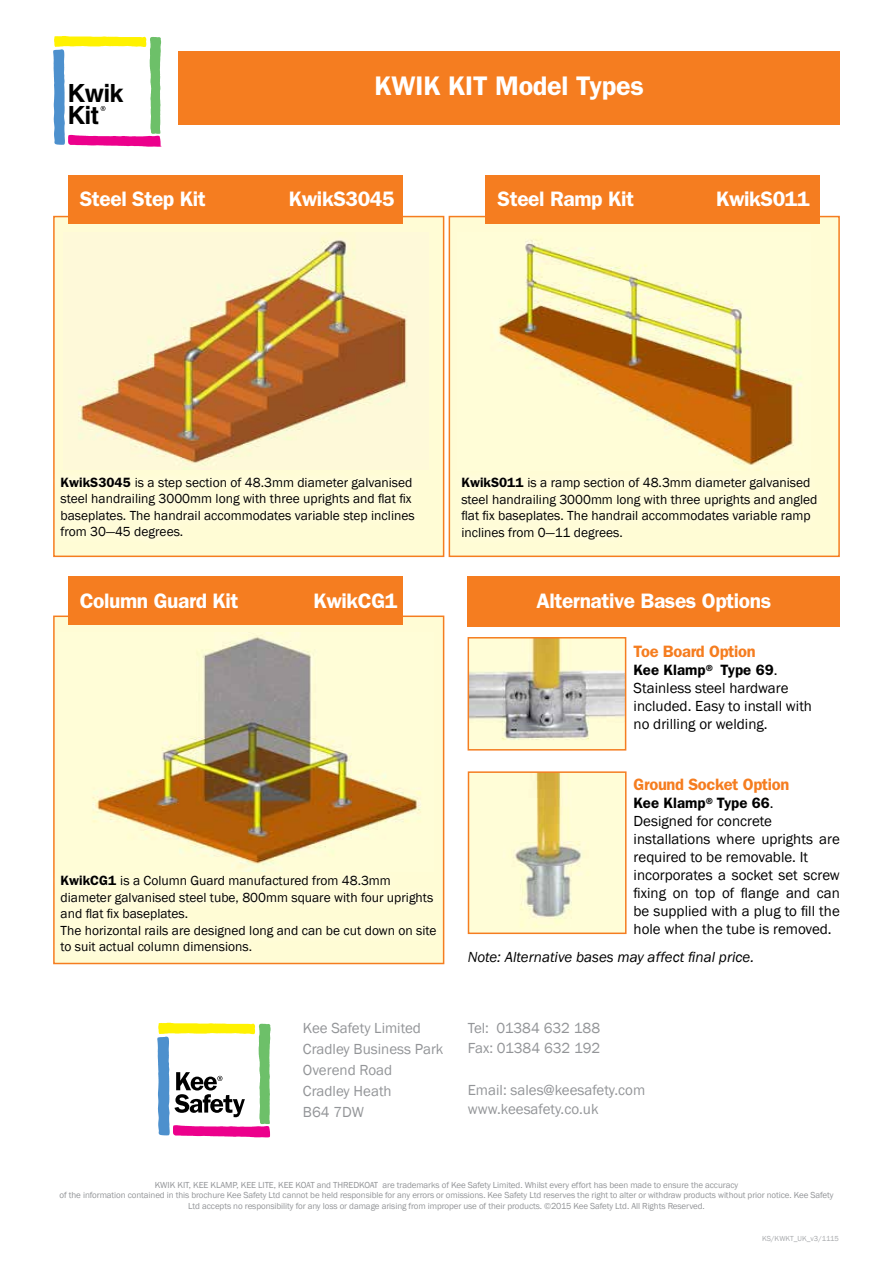
<style>
.page{position:relative;width:893px;height:1263px;background:#fff}
.page>*{position:absolute;margin:0;border:0;box-sizing:border-box;transform-origin:0 0}
.t1{font:600 27px "ITC Franklin Gothic Std";letter-spacing:-.01em;color:#fff}
.t2{font:700 25.05px/21.3px "Helvetica";letter-spacing:-.025em;color:#000}
.t3{font:600 21px "ITC Franklin Gothic Std";letter-spacing:-.02em;color:#fff}
.t4{font:600 16.5px "ITC Franklin Gothic Std";letter-spacing:-.02em;color:#f57d20}
.t5{font:15px/18px "Franklin Gothic";color:#000}
.t6{font:15px/21px "Franklin Gothic";color:#939598}
.t7{font:italic 15px "Franklin Gothic";color:#000}
.t8{font:600 15px "ITC Franklin Gothic Std";color:#000}
.t9{font:13.5px/16.5px "Franklin Gothic";color:#000}
.t10{font:9px/10.5px "Franklin Gothic";letter-spacing:-.01em;color:#939598;text-align:center}
.t11{font:7.5px "Franklin Gothic";color:#a7a9ac}
.s1{font-family:"ITC Franklin Gothic Std";font-weight:600}
.s2{font-family:"Franklin Gothic";font-weight:400}
</style>
<div class="page">
<div style="left:179px;top:51px;width:661px;height:73px;background:#f57d20"></div>
<div style="left:53px;top:216px;width:391px;height:341px;background:#fffcd5;border:2px solid #f57d20"></div>
<div style="left:68px;top:175px;width:334px;height:48px;background:#f57d20"></div>
<div style="left:52px;top:468px;width:371px;height:80px;background:#fffcd9"></div>
<div style="left:449px;top:216px;width:391px;height:341px;background:#fffcd5;border:2px solid #f57d20"></div>
<div style="left:486px;top:175px;width:334px;height:48px;background:#f57d20"></div>
<div style="left:468px;top:576px;width:372px;height:50px;background:#f57d20"></div>
<img style="left:78px;top:239px;width:329px;height:230px">
<img style="left:494px;top:240px;width:308px;height:225px">
<div style="left:453px;top:469px;width:373px;height:79px;background:#fffcd9"></div>
<div style="left:53px;top:615px;width:391px;height:349px;background:#fffcd5;border:2px solid #f57d20"></div>
<div style="left:68px;top:576px;width:334px;height:49px;background:#f57d20"></div>
<img style="left:93px;top:632px;width:328px;height:235px">
<div style="left:52px;top:867px;width:393px;height:93px;background:#fffcd8"></div>
<img style="left:471px;top:640px;width:152px;height:107px">
<div style="left:468px;top:637px;width:158px;height:113px;border:2px solid #f57d20"></div>
<img style="left:471px;top:774px;width:152px;height:157px">
<div style="left:468px;top:771px;width:158px;height:163px;border:2px solid #f57d20"></div>
<svg style="left:53px;top:36px;width:109px;height:111px"></svg>
<svg style="left:157px;top:1023px;width:113px;height:114px"></svg>
<h2 class="t2" style="left:67px;top:84px;width:57px">Kwik<br>Kit</h2>
<h1 class="t1" style="left:374px;top:70px;width:271px">KWIK KIT Model Types</h1>
<h3 class="t3" style="left:80px;top:187px;width:128px">Steel Step Kit</h3>
<h3 class="t3" style="left:289px;top:187px;width:107px">KwikS3045</h3>
<h3 class="t3" style="left:498px;top:187px;width:138px">Steel Ramp Kit</h3>
<h3 class="t3" style="left:716px;top:187px;width:95px">KwikS011</h3>
<p class="t9" style="left:61px;top:474px;width:356px"><span class="s1">KwikS3045</span> is a step section of 48.3mm diameter galvanised steel handrailing 3000mm long with three uprights and flat fix baseplates. The handrail accommodates variable step inclines from 30—45 degrees.</p>
<h3 class="t3" style="left:80px;top:588px;width:160px">Column Guard Kit</h3>
<h3 class="t3" style="left:313px;top:588px;width:85px">KwikCG1</h3>
<p class="t9" style="left:61px;top:873px;width:377px"><span class="s1">KwikCG1</span> is a Column Guard manufactured from 48.3mm diameter galvanised steel tube, 800mm square with four uprights and flat fix baseplates.<br>The horizontal rails are designed long and can be cut down on site to suit actual column dimensions.</p>
<p class="t9" style="left:461px;top:475px;width:358px"><span class="s1">KwikS011</span> is a ramp section of 48.3mm diameter galvanised steel handrailing 3000mm long with three uprights and angled flat fix baseplates. The handrail accommodates variable ramp inclines from 0—11 degrees.</p>
<h3 class="t3" style="left:536px;top:589px;width:236px">Alternative Bases Options</h3>
<p class="t4" style="left:634px;top:641px;width:124px">Toe Board Option</p>
<p class="t8" style="left:634px;top:661px;width:145px">Kee Klamp® Type 69<span class="s2">.</span></p>
<p class="t5" style="left:634px;top:679px;width:180px">Stainless steel hardware included. Easy to install with no drilling or welding.</p>
<p class="t4" style="left:634px;top:774px;width:157px">Ground Socket Option</p>
<p class="t8" style="left:634px;top:793px;width:142px">Kee Klamp®Type 66<span class="s2">.</span></p>
<p class="t5" style="left:634px;top:812px;width:208px">Designed for concrete installations where uprights are required to be removable. It incorporates a socket set screw fixing on top of flange and can be supplied with a plug to fill the hole when the tube is removed.</p>
<p class="t7" style="left:468px;top:947px;width:288px">Note: Alternative bases may affect final price.</p>
<p class="t6" style="left:303px;top:1018px;width:142px">Kee Safety Limited<br>Cradley Business Park<br>Overend Road<br>Cradley Heath<br>B64 7DW</p>
<p class="t6" style="left:468px;top:1019px;width:134px;line-height:19.5px">Tel: 01384 632 188<br>Fax: 01384 632 192</p>
<p class="t6" style="left:468px;top:1080px;width:179px;line-height:19.5px">Email: sales@keesafety.com www.keesafety.co.uk</p>
<p class="t10" style="left:60px;top:1179px;width:775px">KWIK KIT, KEE KLAMP, KEE LITE, KEE KOAT and THREDKOAT are trademarks of Kee Safety Limited. Whilst every effort has been made to ensure the accuracy<br>of the information contained in this brochure Kee Safety Ltd cannot be held responsible for any errors or omissions. Kee Safety Ltd reserves the right to alter or withdraw products without prior notice. Kee Safety<br>Ltd accepts no responsibility for any loss or damage arising from improper use of their products. ©2015 Kee Safety Ltd. All Rights Reserved.</p>
<p class="t11" style="left:762px;top:1233px;width:78px">KS/KWKT_UK_v3/1115</p>
</div>
